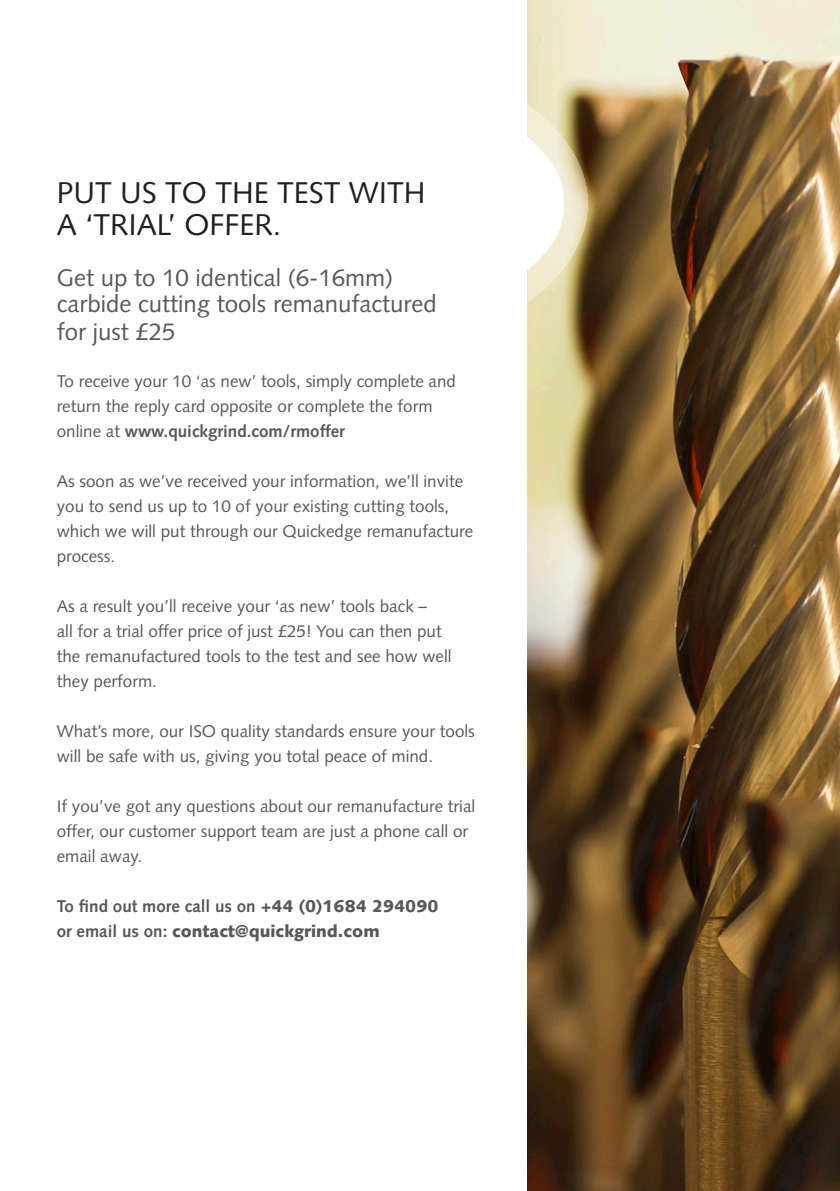
<style>
.page{position:relative;width:840px;height:1191px;background:#fff}
.page>*{position:absolute;margin:0;border:0;box-sizing:border-box;transform-origin:0 0}
.t1{font:30px "Syntax";color:#231f20}
.t2{font:24px "Syntax";color:#57585a}
.t3{font:17px/25px "Syntax";color:#57585a}
.t4{font:900 17px/25px "Syntax";color:#57585a}
.s1{font-weight:700}
</style>
<div class="page">
<img style="left:527px;top:0;width:312px;height:1191px">
<img style="left:527px;top:105px;width:60px;height:197px">
<div style="left:491px;top:137px;width:72px;height:133px;background:#fff;border-radius:50%"></div>
<p class="t1" style="left:57px;top:174px;width:370px">PUT US TO THE TEST WITH</p>
<p class="t1" style="left:57px;top:206px;width:226px">A ‘TRIAL’ OFFER.</p>
<p class="t2" style="left:57px;top:263px;width:338px">Get up to 10 identical (6-16mm)</p>
<p class="t2" style="left:57px;top:289px;width:381px">carbide cutting tools remanufactured</p>
<p class="t2" style="left:57px;top:317px;width:120px">for just £25</p>
<p class="t3" style="left:57px;top:368px;width:400px">To receive your 10 ‘as new’ tools, simply complete and return the reply card opposite or complete the form online at <span class="s1">www.quickgrind.com/rmoffer</span></p>
<p class="t3" style="left:57px;top:468px;width:418px">As soon as we’ve received your information, we’ll invite you to send us up to 10 of your existing cutting tools, which we will put through our Quickedge remanufacture process.</p>
<p class="t3" style="left:57px;top:593px;width:396px">As a result you’ll receive your ‘as new’ tools back –<br>all for a trial offer price of just £25! You can then put the remanufactured tools to the test and see how well they perform.</p>
<p class="t3" style="left:57px;top:718px;width:419px">What’s more, our ISO quality standards ensure your tools will be safe with us, giving you total peace of mind.</p>
<p class="t3" style="left:57px;top:793px;width:420px">If you’ve got any questions about our remanufacture trial offer, our customer support team are just a phone call or email away.</p>
<p class="t4" style="left:57px;top:893px;width:383px"><span class="s1">To find out more call us on</span> +44 (0)1684 294090 <span class="s1">or email us on:</span> contact@quickgrind.com</p>
</div>
